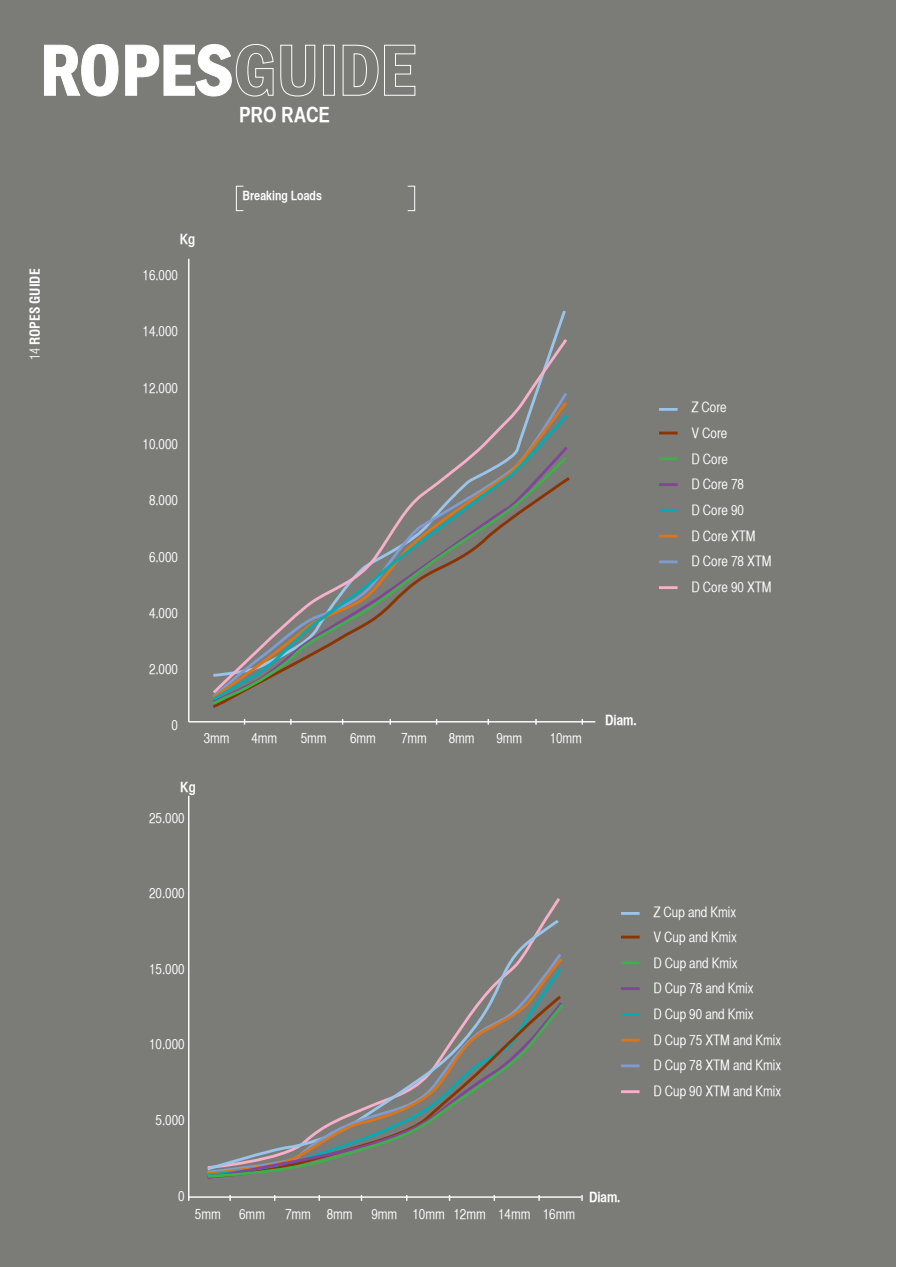
<style>
.page{position:relative;width:897px;height:1267px;background:#fff}
.page>*{position:absolute;margin:0;border:0;box-sizing:border-box;transform-origin:0 0}
.t1{font:21px "Helvetica CY Bold";color:#fff}
.t2{font:14.25px "Helvetica CY Plain";letter-spacing:-.005em;color:#fff}
.t3{font:14.25px "Helvetica CY Bold";letter-spacing:-.005em;color:#fff}
.t4{font:700 condensed 13.5px "Helvetica";letter-spacing:-.005em;color:#fff}
.t5{font:12.9px "Helvetica CY Bold";color:#fff}
.s1{font-weight:300}
</style>
<div class="page">
<div style="left:0;top:0;width:895px;height:1266px;background:#7b7b78"></div>
<svg style="left:44px;top:44px;width:74px;height:52px"></svg>
<svg style="left:125px;top:44px;width:290px;height:52px"></svg>
<hr style="left:188px;top:259px;width:1px;height:462px;background:#fff">
<hr style="left:189px;top:721px;width:406px;height:1px;background:#fff">
<hr style="left:659px;top:408px;width:18px;height:3px;background:#98c5e9">
<hr style="left:659px;top:431px;width:18px;height:3px;background:#8c3400">
<hr style="left:659px;top:457px;width:18px;height:3px;background:#40ae49">
<hr style="left:659px;top:483px;width:18px;height:3px;background:#83449a">
<svg style="left:659px;top:509px;width:18px;height:2px"></svg>
<hr style="left:659px;top:534px;width:18px;height:3px;background:#d87619">
<hr style="left:659px;top:560px;width:18px;height:3px;background:#7f9bd0">
<hr style="left:659px;top:586px;width:18px;height:3px;background:#f6b0c9">
<svg style="left:212px;top:413px;width:357px;height:289px"></svg>
<hr style="left:188px;top:795px;width:1px;height:405px;background:#fff">
<hr style="left:188px;top:1196px;width:393px;height:1px;background:#fff">
<svg style="left:621px;top:912px;width:18px;height:2px"></svg>
<hr style="left:621px;top:935px;width:18px;height:3px;background:#8c3400">
<hr style="left:621px;top:961px;width:18px;height:3px;background:#40ae49">
<svg style="left:621px;top:987px;width:18px;height:2px"></svg>
<hr style="left:621px;top:1012px;width:18px;height:3px;background:#03acb2">
<hr style="left:621px;top:1038px;width:18px;height:3px;background:#d87619">
<hr style="left:621px;top:1064px;width:18px;height:3px;background:#7f9bd0">
<hr style="left:621px;top:1090px;width:18px;height:3px;background:#f6b0c9">
<svg style="left:485px;top:966px;width:76px;height:27px"></svg>
<svg style="left:207px;top:1002px;width:357px;height:177px"></svg>
<div style="left:236px;top:186px;width:7px;height:25px;border:1px solid #fff"></div>
<div style="left:407px;top:186px;width:8px;height:25px;border:1px solid #fff"></div>
<p class="t1" style="left:239px;top:102px;width:92px">PRO RACE</p>
<p class="t3" style="left:180px;top:230px;width:17px">Kg</p>
<p class="t4" style="left:27px;top:360px;width:93px;rotate:-90deg"><span class="s1">14</span> ROPES GUIDE</p>
<p class="t2" style="left:142px;top:267px;width:37px">16.000</p>
<p class="t2" style="left:142px;top:323px;width:37px">14.000</p>
<p class="t2" style="left:142px;top:379px;width:37px">12.000</p>
<p class="t2" style="left:142px;top:436px;width:37px">10.000</p>
<p class="t2" style="left:149px;top:492px;width:30px">8.000</p>
<p class="t5" style="left:242px;top:188px;width:81px">Breaking Loads</p>
<p class="t2" style="left:149px;top:548px;width:30px">6.000</p>
<p class="t2" style="left:149px;top:604px;width:30px">4.000</p>
<p class="t2" style="left:149px;top:661px;width:30px">2.000</p>
<p class="t2" style="left:171px;top:717px;width:8px">0</p>
<p class="t2" style="left:204px;top:730px;width:27px">3mm</p>
<p class="t2" style="left:251px;top:730px;width:27px">4mm</p>
<p class="t2" style="left:301px;top:730px;width:27px">5mm</p>
<p class="t2" style="left:350px;top:730px;width:27px">6mm</p>
<p class="t2" style="left:401px;top:730px;width:27px">7mm</p>
<p class="t2" style="left:449px;top:730px;width:27px">8mm</p>
<p class="t2" style="left:496px;top:730px;width:27px">9mm</p>
<p class="t2" style="left:549px;top:730px;width:34px">10mm</p>
<p class="t3" style="left:180px;top:778px;width:17px">Kg</p>
<p class="t2" style="left:149px;top:809px;width:37px">25.000</p>
<p class="t3" style="left:605px;top:711px;width:33px">Diam.</p>
<p class="t2" style="left:691px;top:399px;width:37px">Z Core</p>
<p class="t2" style="left:691px;top:425px;width:38px">V Core</p>
<p class="t2" style="left:691px;top:450px;width:38px">D Core</p>
<p class="t2" style="left:691px;top:476px;width:54px">D Core 78</p>
<p class="t2" style="left:691px;top:502px;width:54px">D Core 90</p>
<p class="t2" style="left:691px;top:527px;width:66px">D Core XTM</p>
<p class="t2" style="left:691px;top:553px;width:82px">D Core 78 XTM</p>
<p class="t2" style="left:691px;top:579px;width:82px">D Core 90 XTM</p>
<p class="t2" style="left:149px;top:885px;width:37px">20.000</p>
<p class="t2" style="left:149px;top:960px;width:37px">15.000</p>
<p class="t2" style="left:149px;top:1036px;width:37px">10.000</p>
<p class="t2" style="left:156px;top:1111px;width:30px">5.000</p>
<p class="t2" style="left:653px;top:903px;width:84px">Z Cup and Kmix</p>
<p class="t2" style="left:653px;top:929px;width:85px">V Cup and Kmix</p>
<p class="t2" style="left:653px;top:954px;width:86px">D Cup and Kmix</p>
<p class="t2" style="left:653px;top:980px;width:102px">D Cup 78 and Kmix</p>
<p class="t2" style="left:653px;top:1005px;width:102px">D Cup 90 and Kmix</p>
<p class="t2" style="left:653px;top:1031px;width:129px">D Cup 75 XTM and Kmix</p>
<p class="t2" style="left:653px;top:1057px;width:129px">D Cup 78 XTM and Kmix</p>
<p class="t2" style="left:653px;top:1082px;width:129px">D Cup 90 XTM and Kmix</p>
<p class="t2" style="left:178px;top:1187px;width:8px">0</p>
<p class="t2" style="left:195px;top:1206px;width:27px">5mm</p>
<p class="t2" style="left:239px;top:1206px;width:27px">6mm</p>
<p class="t2" style="left:285px;top:1206px;width:27px">7mm</p>
<p class="t2" style="left:327px;top:1206px;width:27px">8mm</p>
<p class="t2" style="left:371px;top:1206px;width:27px">9mm</p>
<p class="t2" style="left:412px;top:1206px;width:34px">10mm</p>
<p class="t2" style="left:453px;top:1206px;width:34px">12mm</p>
<p class="t2" style="left:498px;top:1206px;width:34px">14mm</p>
<p class="t2" style="left:542px;top:1206px;width:34px">16mm</p>
<p class="t3" style="left:589px;top:1188px;width:33px">Diam.</p>
</div>
